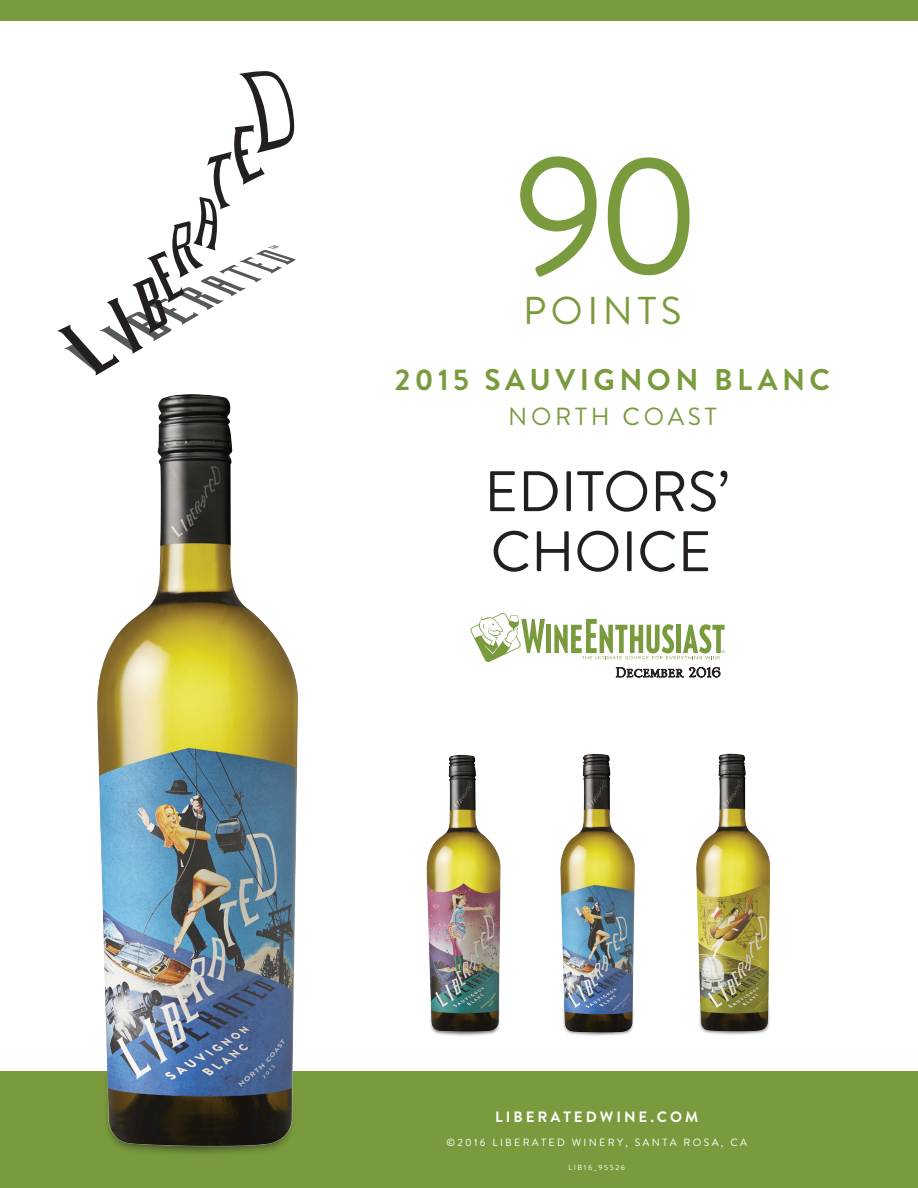
<style>
.page{position:relative;width:918px;height:1188px;background:#fff}
.page>*{position:absolute;margin:0;border:0;box-sizing:border-box;transform-origin:0 0}
.t1{font:168.3px "Brandon Grotesque";color:#799b3d}
.t2{font:57px/60px "Brandon Grotesque";color:#231f20}
.t3{font:38.85px "Brandon Grotesque";letter-spacing:.12em;color:#799b3d}
.t4{font:700 30px "Brandon Grotesque";letter-spacing:.15em;color:#799b3d}
.t5{font:24.75px "Brandon Grotesque";letter-spacing:.15em;color:#799b3d}
.t6{font:700 15px "Brandon Grotesque";letter-spacing:.2em;color:#fff}
.t7{font:10.5px "Brandon Grotesque";letter-spacing:.22em;color:#fff}
.t8{font:7.5px "Brandon Grotesque";letter-spacing:.22em;color:#fff}
</style>
<div class="page">
<div style="left:0;top:1071px;width:918px;height:117px;background:#799b3d"></div>
<svg style="left:57px;top:71px;width:238px;height:264px"></svg>
<svg style="left:64px;top:245px;width:231px;height:123px"></svg>
<div style="left:0;top:0;width:918px;height:21px;background:#799b3d"></div>
<img style="left:560px;top:753px;width:75px;height:283px">
<img style="left:426px;top:755px;width:75px;height:281px">
<img style="left:696px;top:753px;width:75px;height:282px">
<svg style="left:471px;top:613px;width:74px;height:49px"></svg>
<div style="left:546px;top:625px;width:5px;height:28px;background:#799b3d"></div>
<svg style="left:554px;top:619px;width:171px;height:40px"></svg>
<img style="left:91px;top:368px;width:207px;height:786px">
<svg style="left:616px;top:667px;width:104px;height:11px"></svg>
<h1 class="t1" style="left:514px;top:100px;width:189px">90</h1>
<h3 class="t3" style="left:523px;top:284px;width:160px">POINTS</h3>
<h3 class="t4" style="left:395px;top:359px;width:437px">2015 SAUVIGNON BLANC</h3>
<h3 class="t5" style="left:508px;top:399px;width:210px">NORTH COAST</h3>
<h2 class="t2" style="left:484px;top:462px;width:247px">EDITORS’<br>CHOICE</h2>
<h3 class="t6" style="left:495px;top:1106px;width:205px">LIBERATEDWINE.COM</h3>
<p class="t7" style="left:446px;top:1135px;width:302px">©2016 LIBERATED WINERY, SANTA ROSA, CA</p>
<p class="t8" style="left:569px;top:1162px;width:58px">LIB16_95526</p>
</div>
